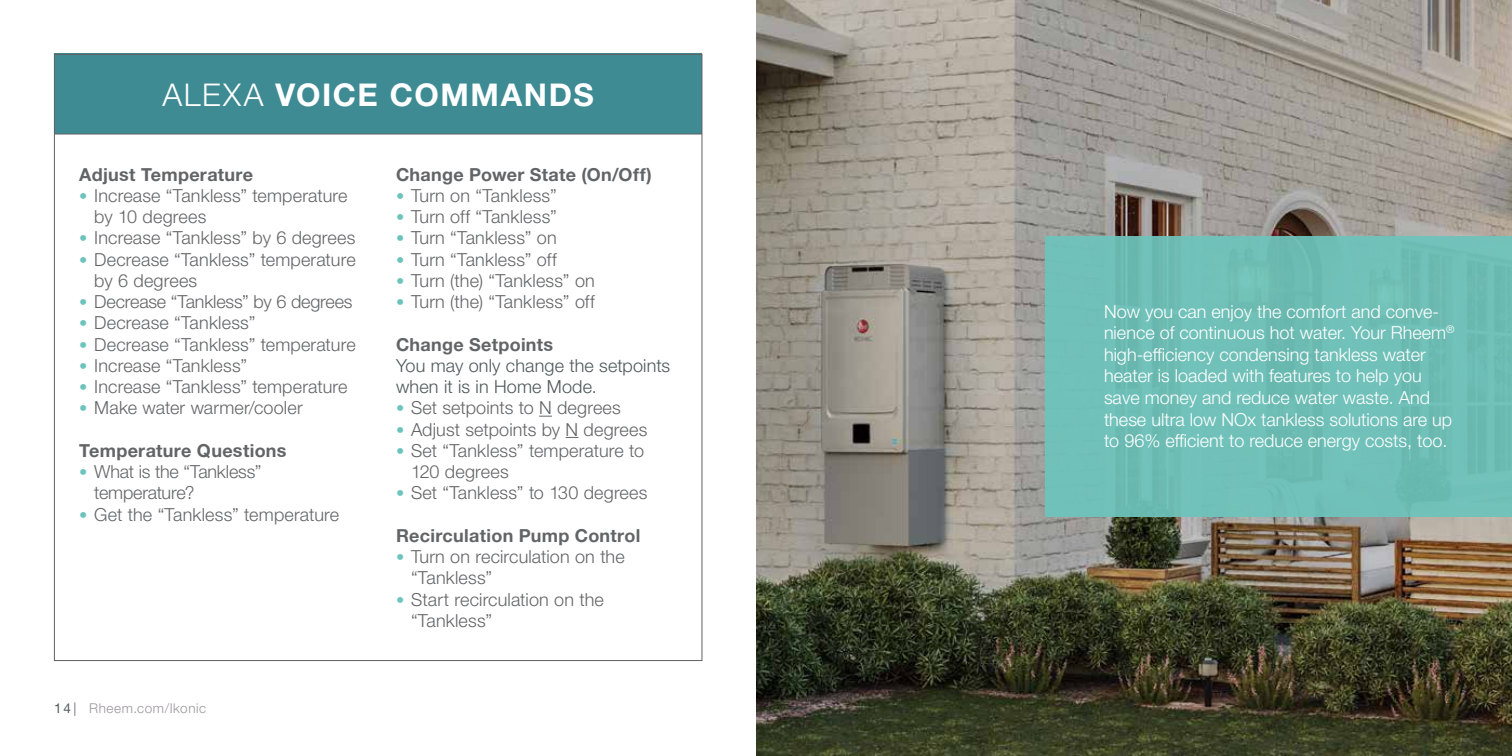
<style>
.page{position:relative;width:1512px;height:756px;background:#fff}
.page>*{position:absolute;margin:0;border:0;box-sizing:border-box;transform-origin:0 0}
.t1{font:700 31.35px "Rheem Sans";letter-spacing:.05em;color:#fff}
.t2{font:300 18px/21.3px "Rheem Sans";letter-spacing:.01em;color:#636466}
.t3{font:300 18px/21.6px "Rheem Sans";color:#fff}
.t4{font:700 18px "Rheem Sans";letter-spacing:.015em;color:#636466}
.t5{font:300 18px/21.3px "Rheem Sans";letter-spacing:-.01em;color:#636466}
.t6{font:300 18px/21.3px "Rheem Sans";letter-spacing:.01em;color:#4e5859}
.t7{font:300 13.5px "Rheem Sans";letter-spacing:.04em;color:#9a969a}
.s1{font-weight:300}
.s2{font-size:16.5px;color:#6dc4bc}
.s3{font-weight:400;color:#54565b}
.s4{color:#54565b}
</style>
<div class="page">
<div style="left:54px;top:54px;width:648px;height:80px;background:#3e8b94"></div>
<img style="left:756px;top:0;width:756px;height:756px">
<svg style="left:539px;top:416px;width:13px;height:1px"></svg>
<svg style="left:566px;top:437px;width:12px;height:1px"></svg>
<hr style="left:54px;top:134px;width:648px;height:1px;background:#616161">
<div style="left:1045px;top:237px;width:467px;height:280px;background:#6dc4bc"></div>
<h1 class="t1" style="left:162px;top:75px;width:433px"><span class="s1">ALEXA</span> VOICE COMMANDS</h1>
<p class="t4" style="left:79px;top:163px;width:175px">Adjust Temperature</p>
<p class="t2" style="left:94px;top:186px;width:255px;text-indent:-15px"><span class="s2">•</span> Increase “Tankless” temperature by 10 degrees</p>
<p class="t2" style="left:79px;top:228px;width:278px"><span class="s2">•</span> Increase “Tankless” by 6 degrees</p>
<p class="t2" style="left:94px;top:249px;width:263px;text-indent:-15px"><span class="s2">•</span> Decrease “Tankless” temperature by 6 degrees</p>
<p class="t5" style="left:79px;top:292px;width:275px"><span class="s2">•</span> Decrease “Tankless” by 6 degrees</p>
<p class="t2" style="left:79px;top:313px;width:178px"><span class="s2">•</span> Decrease “Tankless”</p>
<p class="t2" style="left:79px;top:334px;width:278px"><span class="s2">•</span> Decrease “Tankless” temperature</p>
<p class="t2" style="left:79px;top:356px;width:169px"><span class="s2">•</span> Increase “Tankless”</p>
<p class="t2" style="left:79px;top:377px;width:270px"><span class="s2">•</span> Increase “Tankless” temperature</p>
<p class="t2" style="left:79px;top:398px;width:225px"><span class="s2">•</span> Make water warmer/cooler</p>
<p class="t4" style="left:79px;top:439px;width:209px">Temperature Questions</p>
<p class="t5" style="left:94px;top:462px;width:169px;text-indent:-15px"><span class="s2">•</span> What is the “Tankless” temperature?</p>
<p class="t2" style="left:79px;top:505px;width:261px"><span class="s2">•</span> Get the “Tankless” temperature</p>
<p class="t7" style="left:54px;top:700px;width:154px"><span class="s3">14</span> <span class="s4">|</span> Rheem.com/Ikonic</p>
<p class="t4" style="left:396px;top:163px;width:257px">Change Power State (On/Off)</p>
<p class="t2" style="left:396px;top:186px;width:162px"><span class="s2">•</span> Turn on “Tankless”</p>
<p class="t2" style="left:396px;top:207px;width:162px"><span class="s2">•</span> Turn off “Tankless”</p>
<p class="t2" style="left:396px;top:228px;width:162px"><span class="s2">•</span> Turn “Tankless” on</p>
<p class="t2" style="left:396px;top:249px;width:162px"><span class="s2">•</span> Turn “Tankless” off</p>
<p class="t2" style="left:396px;top:271px;width:200px"><span class="s2">•</span> Turn (the) “Tankless” on</p>
<p class="t2" style="left:396px;top:292px;width:200px"><span class="s2">•</span> Turn (the) “Tankless” off</p>
<p class="t4" style="left:396px;top:333px;width:159px">Change Setpoints</p>
<p class="t6" style="left:396px;top:356px;width:276px">You may only change the setpoints when it is in Home Mode.</p>
<p class="t2" style="left:396px;top:398px;width:226px"><span class="s2">•</span> Set setpoints to N degrees</p>
<p class="t2" style="left:396px;top:419px;width:253px"><span class="s2">•</span> Adjust setpoints by N degrees</p>
<p class="t2" style="left:411px;top:441px;width:235px;text-indent:-15px"><span class="s2">•</span> Set “Tankless” temperature to<br>120 degrees</p>
<p class="t2" style="left:396px;top:483px;width:253px"><span class="s2">•</span> Set “Tankless” to 130 degrees</p>
<p class="t4" style="left:396px;top:524px;width:246px">Recirculation Pump Control</p>
<p class="t2" style="left:411px;top:547px;width:215px;text-indent:-15px"><span class="s2">•</span> Turn on recirculation on the “Tankless”</p>
<p class="t2" style="left:411px;top:590px;width:194px;text-indent:-15px"><span class="s2">•</span> Start recirculation on the “Tankless”</p>
<p class="t3" style="left:1104px;top:301px;width:352px">Now you can enjoy the comfort and conve&shy;nience of continuous hot water. Your Rheem<sup>® </sup>high-efficiency condensing tankless water heater is loaded with features to help you save money and reduce water waste. And these ultra low NOx tankless solutions are up to 96% efficient to reduce energy costs, too.</p>
</div>
